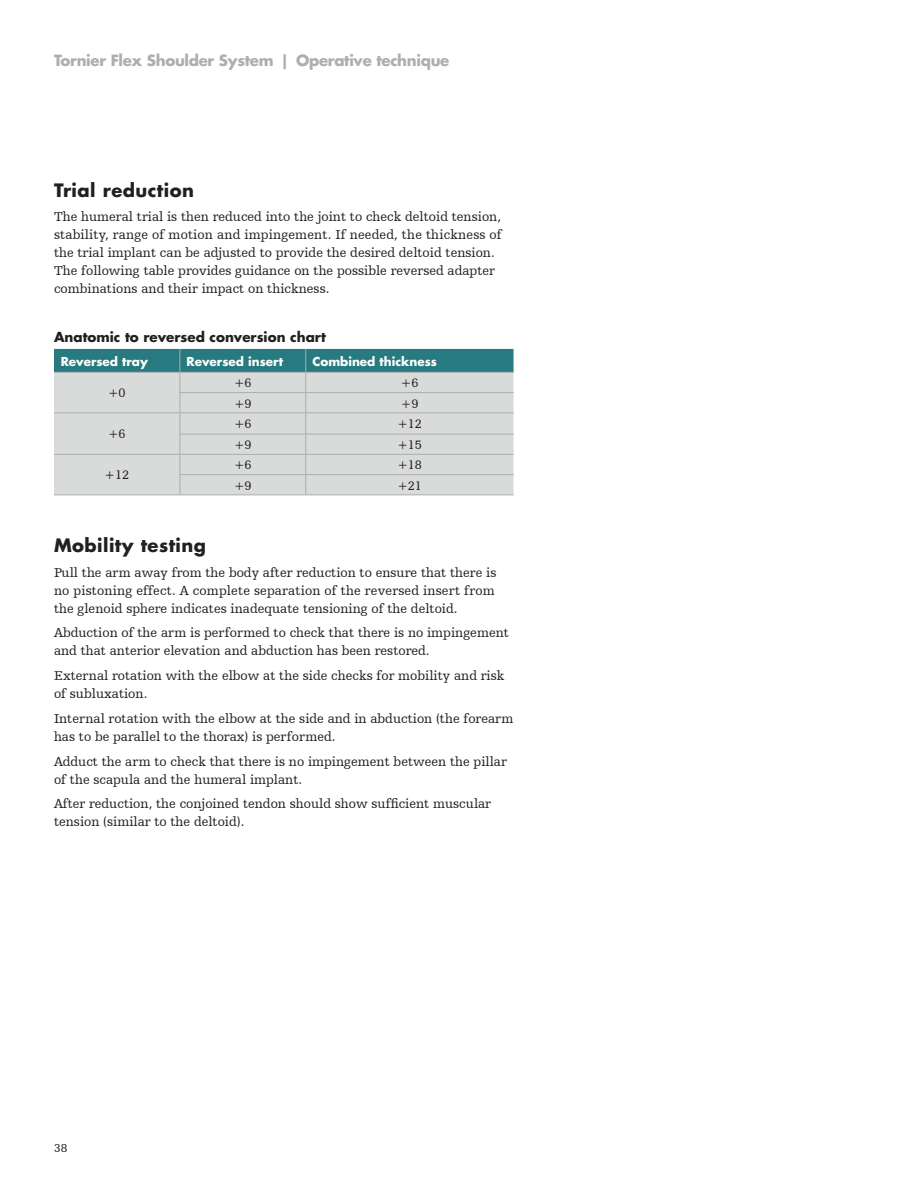
<style>
.page{position:relative;width:918px;height:1188px;background:#fff}
.page>*{position:absolute;margin:0;border:0;box-sizing:border-box;transform-origin:0 0}
._02-Subhead_2{font:700 18px "Futura For Stryker";letter-spacing:.025em;color:#231f20}
.t1{font:700 15px "Futura For Stryker";letter-spacing:-.02em;color:#abafae}
.Step_Copy{font:13.5px/18px "Humanist Slabserif 712 BT";color:#231f20}
.INSTRUMENT_TABLE_TIT{font:700 13.5px "Futura For Stryker";color:#231f20}
.INSTRUMENT_TABLE_COP{font:12.75px "Humanist Slabserif 712 BT";letter-spacing:-.01em;color:#231f20}
.INSTRUMENT_TABLE_HEA{font:700 12px "Futura For Stryker";color:#fff}
.t2{font:12px "Humanist Slabserif 712 BT";color:#231f20}
</style>
<div class="page">
<hr style="left:54px;top:495px;width:126px;height:1px;background:#abafae">
<svg style="left:54px;top:348px;width:460px;height:147px;background:#bbc9ca"></svg>
<hr style="left:180px;top:495px;width:126px;height:1px;background:#abafae">
<hr style="left:306px;top:495px;width:208px;height:1px;background:#abafae">
<p class="t1" style="left:54px;top:51px;width:397px">Tornier Flex Shoulder System | Operative technique</p>
<p class="_02-Subhead_2" style="left:54px;top:178px;width:142px">Trial reduction</p>
<p class="Step_Copy" style="left:54px;top:208px;width:449px">The humeral trial is then reduced into the joint to check deltoid tension, stability, range of motion and impingement. If needed, the thickness of the trial implant can be adjusted to provide the desired deltoid tension.<br>The following table provides guidance on the possible reversed adapter combinations and their impact on thickness.</p>
<p class="INSTRUMENT_TABLE_TIT" style="left:54px;top:328px;width:274px">Anatomic to reversed conversion chart</p>
<p class="INSTRUMENT_TABLE_HEA" style="left:61px;top:353px;width:89px">Reversed tray</p>
<p class="INSTRUMENT_TABLE_HEA" style="left:187px;top:353px;width:98px">Reversed insert</p>
<p class="INSTRUMENT_TABLE_HEA" style="left:312px;top:353px;width:126px">Combined thickness</p>
<p class="INSTRUMENT_TABLE_COP" style="left:108px;top:386px;width:19px">+0</p>
<p class="INSTRUMENT_TABLE_COP" style="left:234px;top:375px;width:19px">+6</p>
<p class="INSTRUMENT_TABLE_COP" style="left:401px;top:375px;width:19px">+6</p>
<p class="INSTRUMENT_TABLE_COP" style="left:234px;top:396px;width:19px">+9</p>
<p class="INSTRUMENT_TABLE_COP" style="left:401px;top:396px;width:19px">+9</p>
<p class="INSTRUMENT_TABLE_COP" style="left:108px;top:427px;width:19px">+6</p>
<p class="INSTRUMENT_TABLE_COP" style="left:105px;top:468px;width:26px">+12</p>
<p class="INSTRUMENT_TABLE_COP" style="left:234px;top:416px;width:19px">+6</p>
<p class="INSTRUMENT_TABLE_COP" style="left:397px;top:416px;width:26px">+12</p>
<p class="INSTRUMENT_TABLE_COP" style="left:234px;top:437px;width:19px">+9</p>
<p class="INSTRUMENT_TABLE_COP" style="left:397px;top:437px;width:26px">+15</p>
<p class="INSTRUMENT_TABLE_COP" style="left:234px;top:457px;width:19px">+6</p>
<p class="INSTRUMENT_TABLE_COP" style="left:397px;top:457px;width:26px">+18</p>
<p class="INSTRUMENT_TABLE_COP" style="left:234px;top:478px;width:19px">+9</p>
<p class="INSTRUMENT_TABLE_COP" style="left:397px;top:478px;width:26px">+21</p>
<p class="_02-Subhead_2" style="left:54px;top:533px;width:154px">Mobility testing</p>
<p class="Step_Copy" style="left:54px;top:563px;width:444px">Pull the arm away from the body after reduction to ensure that there is no pistoning effect. A complete separation of the reversed insert from the glenoid sphere indicates inadequate tensioning of the deltoid.</p>
<p class="Step_Copy" style="left:54px;top:624px;width:456px">Abduction of the arm is performed to check that there is no impingement and that anterior elevation and abduction has been restored.</p>
<p class="Step_Copy" style="left:54px;top:666px;width:452px">External rotation with the elbow at the side checks for mobility and risk of subluxation.</p>
<p class="Step_Copy" style="left:54px;top:709px;width:461px">Internal rotation with the elbow at the side and in abduction (the forearm has to be parallel to the thorax) is performed.</p>
<p class="Step_Copy" style="left:54px;top:752px;width:454px">Adduct the arm to check that there is no impingement between the pillar of the scapula and the humeral implant.</p>
<p class="Step_Copy" style="left:54px;top:795px;width:439px">After reduction, the conjoined tendon should show sufficient muscular tension (similar to the deltoid).</p>
<p class="t2" style="left:54px;top:1141px;width:15px">38</p>
</div>
